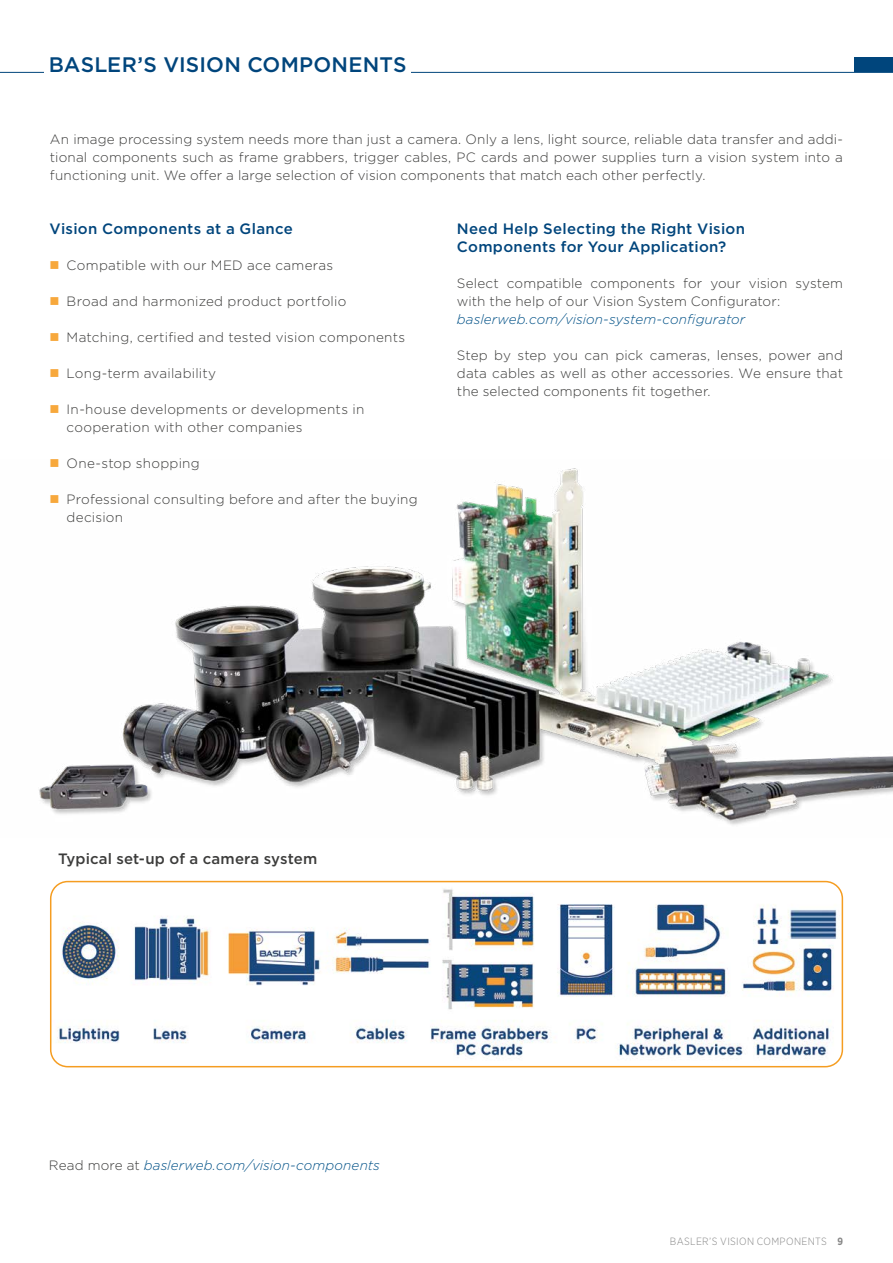
<style>
.page{position:relative;width:893px;height:1263px;background:#fff}
.page>*{position:absolute;margin:0;border:0;box-sizing:border-box;transform-origin:0 0}
.t1{font:500 21px "Gotham";letter-spacing:.01em;color:#00457c}
.t2{font:500 15px/18px "Gotham";letter-spacing:.02em;color:#00457c}
.t3{font:500 15px "Gotham";letter-spacing:.005em;color:#3c3c3b}
.t4{font:300 13.5px/18px "Gotham";letter-spacing:.015em;color:#3c3c3b}
.t5{font:italic 300 13.5px "Gotham";letter-spacing:.005em;color:#005187}
.t6{font:300 10.5px "Gotham Narrow";color:#878787}
.t7{font:700 10.5px "Gotham Narrow";color:#878787}
.s1{font-style:normal;color:#3c3c3b}
</style>
<div class="page">
<hr style="left:0;top:72px;width:893px;height:1px;background:#00457c">
<div style="left:855px;top:57px;width:38px;height:15px;background:#00457c"></div>
<img style="left:39px;top:468px;width:854px;height:357px">
<img style="left:51px;top:881px;width:791px;height:186px">
<div style="left:50px;top:881px;width:793px;height:186px;border:2px solid #f59d21;border-radius:17px"></div>
<div style="left:45px;top:51px;width:366px;height:25px;background:#fff"></div>
<svg style="left:51px;top:495px;width:8px;height:8px"></svg>
<h1 class="t1" style="left:49px;top:51px;width:359px">BASLER’S VISION COMPONENTS</h1>
<p class="t4" style="left:50px;top:130px;width:794px;text-align:justify">An image processing system needs more than just a camera. Only a lens, light source, reliable data transfer and addi&shy;tional components such as frame grabbers, trigger cables, PC cards and power supplies turn a vision system into a functioning unit. We offer a large selection of vision components that match each other perfectly.</p>
<p class="t2" style="left:50px;top:220px;width:245px">Vision Components at a Glance</p>
<p class="t4" style="left:67px;top:256px;width:268px">Compatible with our MED ace cameras</p>
<p class="t4" style="left:67px;top:292px;width:281px">Broad and harmonized product portfolio</p>
<p class="t4" style="left:67px;top:328px;width:340px">Matching, certified and tested vision components</p>
<p class="t4" style="left:67px;top:364px;width:151px">Long-term availability</p>
<p class="t4" style="left:67px;top:400px;width:299px">In-house developments or developments in cooperation with other companies</p>
<p class="t4" style="left:67px;top:454px;width:135px">One-stop shopping</p>
<p class="t4" style="left:67px;top:490px;width:353px">Professional consulting before and after the buying decision</p>
<p class="t2" style="left:457px;top:220px;width:290px">Need Help Selecting the Right Vision<br>Components for Your Application?</p>
<p class="t4" style="left:457px;top:274px;width:388px">Select compatible components for your vision system with the help of our Vision System Configurator:</p>
<p class="t5" style="left:457px;top:311px;width:290px">baslerweb.com/vision-system-configurator</p>
<p class="t4" style="left:457px;top:346px;width:388px;text-align:justify">Step by step you can pick cameras, lenses, power and data cables as well as other accessories. We ensure that the selected components fit together.</p>
<p class="t3" style="left:58px;top:849px;width:261px">Typical set-up of a camera system</p>
<p class="t5" style="left:49px;top:1157px;width:333px"><span class="s1">Read more at</span> baslerweb.com/vision-components</p>
<p class="t6" style="left:670px;top:1235px;width:14px">BASLER</p>
<p class="t6" style="left:709px;top:1235px;width:18px">’S VISION</p>
<p class="t6" style="left:757px;top:1235px;width:15px">COMPONENTS</p>
<p class="t7" style="left:837px;top:1234px;width:7px">9</p>
</div>
